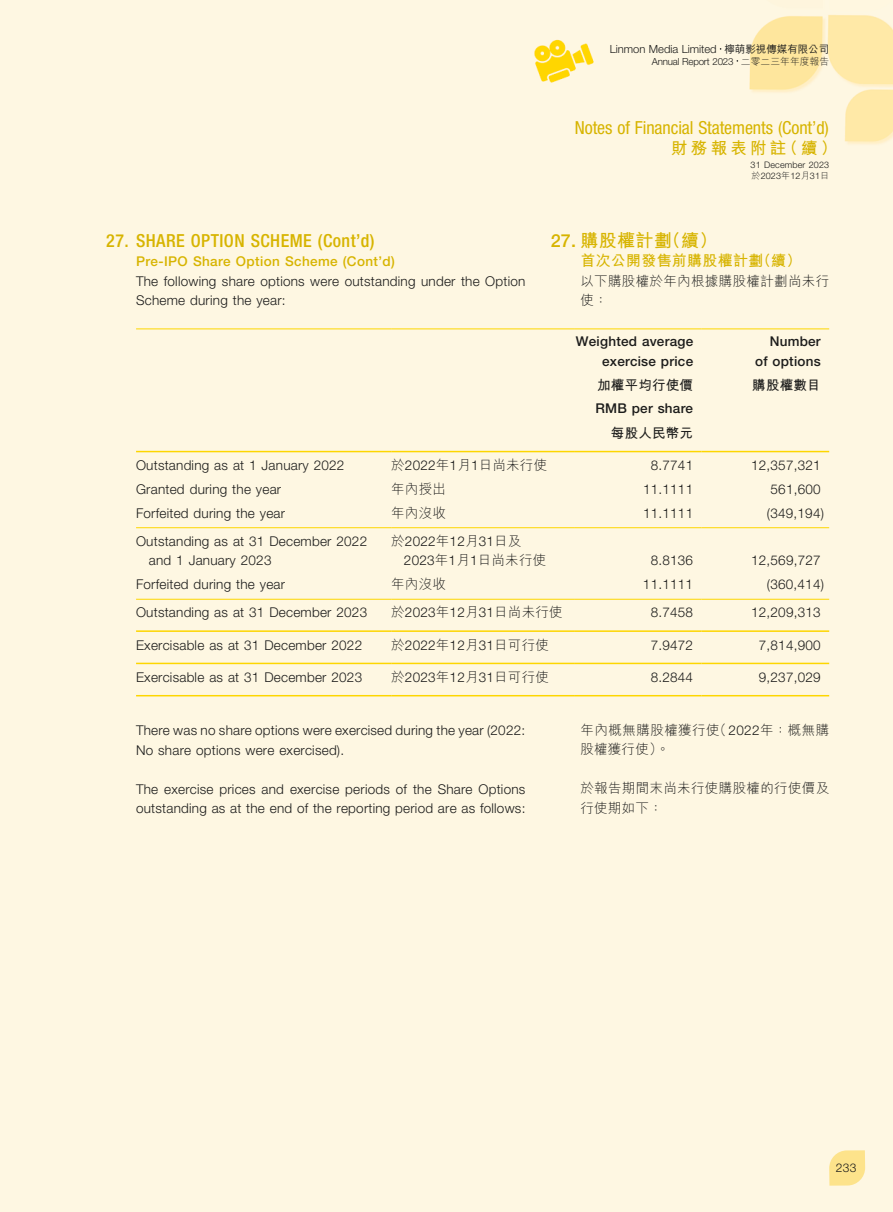
<style>
.page{position:relative;width:893px;height:1212px;background:#fef7e2}
.page>*{position:absolute;margin:0;border:0;box-sizing:border-box;transform-origin:0 0}
.t1{font:condensed 18px "Helvetica Neue LT Std";letter-spacing:-.005em;color:#d7b400}
.t2{font:500 condensed 18px "Helvetica Neue LT Std";letter-spacing:.025em;color:#d7b400}
.t3{font:700 18px "M Hei HK";letter-spacing:.015em;color:#d7b400}
.t4{font:700 16.5px "M Hei HK";letter-spacing:.195em;color:#d7b400}
.t5{font:700 15px "M Hei HK";letter-spacing:.015em;color:#d7b400}
.t6{font:300 13.5px/19.5px "Helvetica Neue LT Std";letter-spacing:.015em;color:#1c1c1b}
.t7{font:300 13.5px/19.5px "M Hei HK";letter-spacing:.025em;color:#1c1c1b}
.t8{font:500 13.5px/19.5px "Helvetica Neue LT Std";letter-spacing:.015em;color:#1c1c1b;text-align:right}
.t9{font:500 13.5px "Helvetica Neue LT Std";letter-spacing:.025em;color:#d7b400}
.t10{font:700 13.5px "M Hei HK";letter-spacing:.015em;color:#1c1c1b}
.t11{font:300 12px "Helvetica Neue LT Std";color:#1c1c1b}
.t12{font:300 11.25px "Helvetica Neue LT Std";color:#1c1c1b}
.t13{font:300 9.75px "Helvetica Neue LT Std";letter-spacing:-.025em;color:#1c1c1b}
.t14{font:300 9px/10.5px "Helvetica Neue LT Std";letter-spacing:.015em;color:#1c1c1b}
.s1{font-family:"M Hei HK";font-weight:500;font-size:10.5px}
.s2{font-family:"M Hei HK"}
.s3{font-family:"Helvetica Neue LT Std";font-weight:500}
.s4{font-family:"Helvetica Neue LT Std"}
</style>
<div class="page">
<svg style="left:829px;top:1150px;width:36px;height:35px"></svg>
<hr style="left:136px;top:328px;width:255px;height:1px;background:#fdd600">
<hr style="left:391px;top:328px;width:183px;height:1px;background:#fdd600">
<hr style="left:574px;top:328px;width:128px;height:1px;background:#fdd600">
<hr style="left:702px;top:328px;width:127px;height:1px;background:#fdd600">
<hr style="left:136px;top:451px;width:255px;height:1px;background:#fdd600">
<hr style="left:391px;top:451px;width:183px;height:1px;background:#fdd600">
<hr style="left:574px;top:451px;width:128px;height:1px;background:#fdd600">
<hr style="left:702px;top:451px;width:127px;height:1px;background:#fdd600">
<hr style="left:136px;top:527px;width:255px;height:1px;background:#fdd600">
<hr style="left:391px;top:527px;width:183px;height:1px;background:#fdd600">
<hr style="left:574px;top:527px;width:128px;height:1px;background:#fdd600">
<hr style="left:702px;top:527px;width:127px;height:1px;background:#fdd600">
<hr style="left:136px;top:599px;width:255px;height:1px;background:#fdd600">
<hr style="left:391px;top:599px;width:183px;height:1px;background:#fdd600">
<hr style="left:574px;top:599px;width:128px;height:1px;background:#fdd600">
<hr style="left:702px;top:599px;width:127px;height:1px;background:#fdd600">
<hr style="left:136px;top:630px;width:255px;height:2px;background:#fdd600">
<hr style="left:391px;top:630px;width:183px;height:2px;background:#fdd600">
<hr style="left:574px;top:630px;width:128px;height:2px;background:#fdd600">
<hr style="left:702px;top:630px;width:127px;height:2px;background:#fdd600">
<hr style="left:136px;top:663px;width:255px;height:1px;background:#fdd600">
<hr style="left:391px;top:663px;width:183px;height:1px;background:#fdd600">
<hr style="left:574px;top:663px;width:128px;height:1px;background:#fdd600">
<hr style="left:702px;top:663px;width:127px;height:1px;background:#fdd600">
<hr style="left:136px;top:695px;width:255px;height:1px;background:#fdd600">
<hr style="left:391px;top:695px;width:183px;height:1px;background:#fdd600">
<hr style="left:574px;top:695px;width:128px;height:1px;background:#fdd600">
<hr style="left:702px;top:695px;width:127px;height:1px;background:#fdd600">
<p class="t12" style="left:610px;top:42px;width:221px">Linmon Media Limited <span class="s1">檸萌影視傳媒有限公司</span></p>
<p class="t13" style="left:652px;top:55px;width:179px">Annual Report 2023 <span class="s2">二零二三年年度報告</span></p>
<h1 class="t1" style="left:575px;top:117px;width:255px">Notes of Financial Statements (Cont’d)</h1>
<p class="t4" style="left:671px;top:135px;width:168px">財務報表附註（續）</p>
<h1 class="t2" style="left:106px;top:230px;width:270px">27. SHARE OPTION SCHEME (Cont’d)</h1>
<p class="t9" style="left:136px;top:253px;width:260px">Pre-IPO Share Option Scheme (Cont’d)</p>
<p class="t6" style="left:136px;top:271px;width:391px">The following share options were outstanding under the Option<br>Scheme during the year:</p>
<p class="t14" style="left:751px;top:159px;width:80px">31 December 2023<span class="s2">於</span>2023<span class="s2">年</span>12<span class="s2">月</span>31<span class="s2">日</span></p>
<h1 class="t3" style="left:551px;top:227px;width:168px"><span class="s3">27.</span> 購股權計劃（續）</h1>
<p class="t5" style="left:580px;top:250px;width:223px">首次公開發售前購股權計劃（續）</p>
<p class="t7" style="left:580px;top:270px;width:250px">以下購股權於年內根據購股權計劃尚未行使：</p>
<p class="t8" style="left:576px;top:332px;width:119px">Weighted average exercise price</p>
<p class="t8" style="left:755px;top:332px;width:67px">Number of options</p>
<p class="t10" style="left:597px;top:375px;width:97px">加權平均行使價</p>
<p class="t10" style="left:752px;top:375px;width:70px">購股權數目</p>
<p class="t8" style="left:595px;top:399px;width:99px">RMB per share</p>
<p class="t10" style="left:611px;top:423px;width:84px">每股人民幣元</p>
<p class="t6" style="left:136px;top:455px;width:210px">Outstanding as at 1 January 2022</p>
<p class="t7" style="left:391px;top:455px;width:157px">於<span class="s4">2022</span>年<span class="s4">1</span>月<span class="s4">1</span>日尚未行使</p>
<p class="t6" style="left:651px;top:455px;width:44px">8.7741</p>
<p class="t6" style="left:751px;top:455px;width:71px">12,357,321</p>
<p class="t6" style="left:136px;top:479px;width:147px">Granted during the year</p>
<p class="t7" style="left:391px;top:479px;width:56px">年內授出</p>
<p class="t6" style="left:643px;top:479px;width:52px">11.1111</p>
<p class="t6" style="left:771px;top:479px;width:52px">561,600</p>
<p class="t6" style="left:136px;top:503px;width:151px">Forfeited during the year</p>
<p class="t7" style="left:391px;top:502px;width:56px">年內沒收</p>
<p class="t6" style="left:643px;top:503px;width:52px">11.1111</p>
<p class="t6" style="left:767px;top:503px;width:59px">(349,194)</p>
<p class="t6" style="left:149px;top:531px;width:220px;text-indent:-13px">Outstanding as at 31 December 2022 and 1 January 2023</p>
<p class="t6" style="left:391px;top:531px;width:132px"><span class="s2">於</span>2022<span class="s2">年</span>12<span class="s2">月</span>31<span class="s2">日及</span></p>
<p class="t7" style="left:404px;top:550px;width:144px"><span class="s4">2023</span>年<span class="s4">1</span>月<span class="s4">1</span>日尚未行使</p>
<p class="t6" style="left:651px;top:550px;width:44px">8.8136</p>
<p class="t6" style="left:751px;top:550px;width:71px">12,569,727</p>
<p class="t6" style="left:136px;top:574px;width:151px">Forfeited during the year</p>
<p class="t7" style="left:391px;top:574px;width:56px">年內沒收</p>
<p class="t6" style="left:643px;top:574px;width:52px">11.1111</p>
<p class="t6" style="left:767px;top:574px;width:59px">(360,414)</p>
<p class="t6" style="left:136px;top:602px;width:233px">Outstanding as at 31 December 2023</p>
<p class="t7" style="left:391px;top:602px;width:173px">於<span class="s4">2023</span>年<span class="s4">12</span>月<span class="s4">31</span>日尚未行使</p>
<p class="t6" style="left:651px;top:602px;width:44px">8.7458</p>
<p class="t6" style="left:751px;top:602px;width:71px">12,209,313</p>
<p class="t6" style="left:136px;top:635px;width:228px">Exercisable as at 31 December 2022</p>
<p class="t6" style="left:391px;top:635px;width:159px"><span class="s2">於</span>2022<span class="s2">年</span>12<span class="s2">月</span>31<span class="s2">日可行使</span></p>
<p class="t6" style="left:651px;top:635px;width:44px">7.9472</p>
<p class="t6" style="left:759px;top:635px;width:63px">7,814,900</p>
<p class="t6" style="left:136px;top:667px;width:228px">Exercisable as at 31 December 2023</p>
<p class="t6" style="left:391px;top:667px;width:159px"><span class="s2">於</span>2023<span class="s2">年</span>12<span class="s2">月</span>31<span class="s2">日可行使</span></p>
<p class="t6" style="left:651px;top:667px;width:44px">8.2844</p>
<p class="t6" style="left:759px;top:667px;width:63px">9,237,029</p>
<p class="t6" style="left:136px;top:721px;width:391px">There was no share options were exercised during the year (2022:<br>No share options were exercised).</p>
<p class="t6" style="left:136px;top:779px;width:391px">The exercise prices and exercise periods of the Share Options outstanding as at the end of the reporting period are as follows:</p>
<p class="t7" style="left:580px;top:719px;width:250px">年內概無購股權獲行使（<span class="s4">2022</span>年：概無購股權獲行使）。</p>
<p class="t7" style="left:580px;top:778px;width:250px">於報告期間末尚未行使購股權的行使價及行使期如下：</p>
<p class="t11" style="left:836px;top:1160px;width:22px">233</p>
</div>
